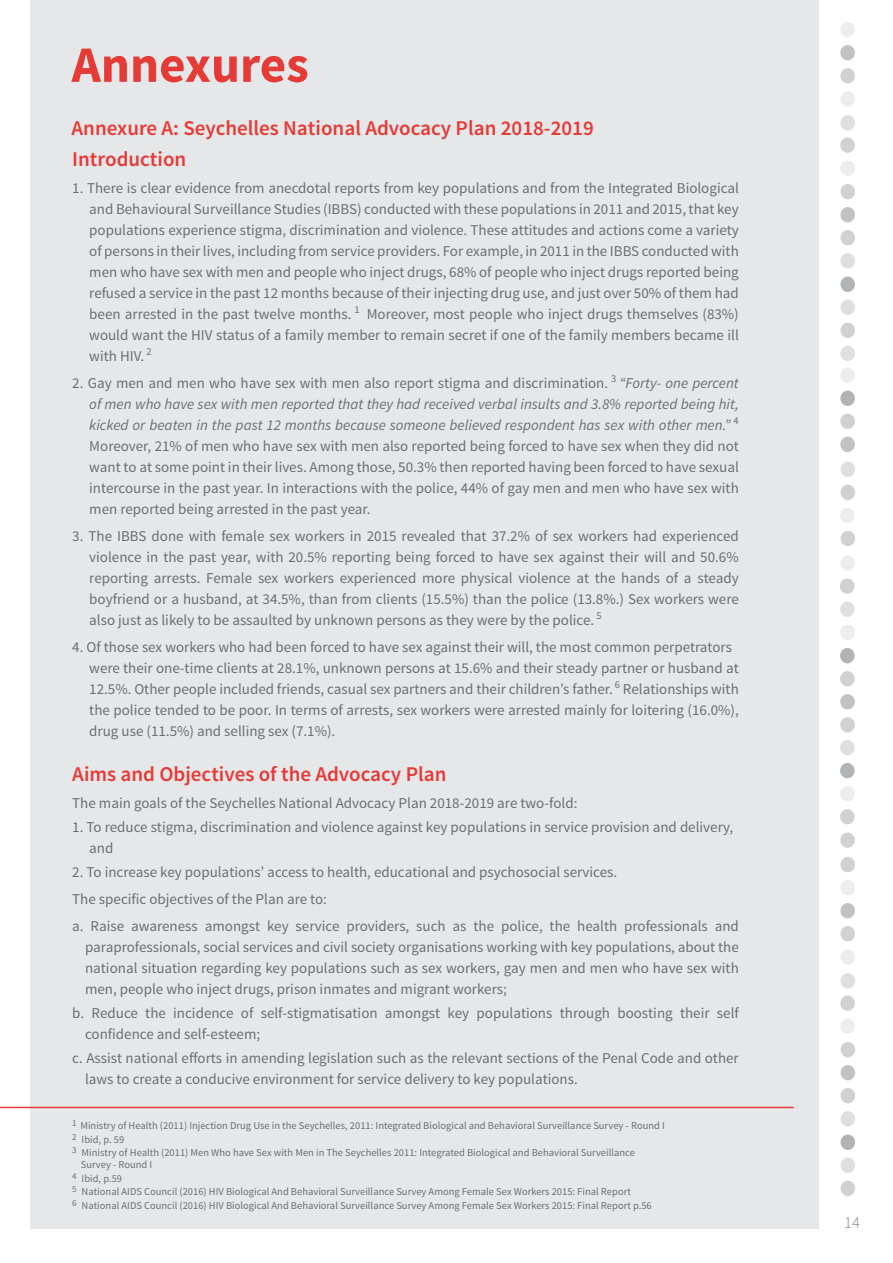
<style>
.page{position:relative;width:893px;height:1263px;background:#fff}
.page>*{position:absolute;margin:0;border:0;box-sizing:border-box;transform-origin:0 0}
.t1{font:700 51px "Source Sans Pro";color:#e63a37}
.t2{font:600 21px "Source Sans Pro";color:#e63a37}
.t3{font:300 16.5px "Source Sans Pro";color:#808285}
.t4{font:15px/21px "Source Sans Pro";color:#6d6e71}
.t5{font:10.5px/13.5px "Source Sans Pro";color:#6d6e71}
.s1{font-style:italic}
</style>
<div class="page">
<div style="left:31px;top:1px;width:788px;height:1228px;background:#e6e7e8"></div>
<div style="left:841px;top:462px;width:14px;height:15px;background:#dedfe0;border-radius:50%"></div>
<div style="left:841px;top:485px;width:14px;height:15px;background:#cfd1d2;border-radius:50%"></div>
<div style="left:840px;top:508px;width:15px;height:15px;background:#ededee;border-radius:50%"></div>
<div style="left:841px;top:531px;width:14px;height:15px;background:#cfd1d2;border-radius:50%"></div>
<div style="left:840px;top:367px;width:15px;height:16px;background:#ededee;border-radius:50%"></div>
<div style="left:840px;top:391px;width:15px;height:15px;background:#b1b4b6;border-radius:50%"></div>
<div style="left:840px;top:414px;width:15px;height:15px;background:#cfd1d2;border-radius:50%"></div>
<div style="left:840px;top:437px;width:15px;height:15px;background:#c0c2c4;border-radius:50%"></div>
<div style="left:840px;top:277px;width:15px;height:15px;background:#b1b4b6;border-radius:50%"></div>
<div style="left:840px;top:300px;width:15px;height:15px;background:#dedfe0;border-radius:50%"></div>
<div style="left:840px;top:323px;width:15px;height:15px;background:#cfd1d2;border-radius:50%"></div>
<div style="left:840px;top:346px;width:15px;height:15px;background:#dedfe0;border-radius:50%"></div>
<div style="left:840px;top:184px;width:15px;height:15px;background:#cfd1d2;border-radius:50%"></div>
<div style="left:840px;top:207px;width:15px;height:15px;background:#c0c2c4;border-radius:50%"></div>
<div style="left:840px;top:230px;width:15px;height:15px;background:#cfd1d2;border-radius:50%"></div>
<div style="left:840px;top:253px;width:15px;height:15px;background:#dedfe0;border-radius:50%"></div>
<div style="left:840px;top:91px;width:15px;height:16px;background:#ededee;border-radius:50%"></div>
<div style="left:840px;top:137px;width:15px;height:16px;background:#cfd1d2;border-radius:50%"></div>
<div style="left:840px;top:161px;width:15px;height:15px;background:#ededee;border-radius:50%"></div>
<div style="left:840px;top:22px;width:15px;height:15px;background:#ededee;border-radius:50%"></div>
<div style="left:840px;top:45px;width:15px;height:15px;background:#c0c2c4;border-radius:50%"></div>
<div style="left:840px;top:68px;width:15px;height:15px;background:#cfd1d2;border-radius:50%"></div>
<div style="left:840px;top:115px;width:15px;height:16px;background:#dedfe0;border-radius:50%"></div>
<div style="left:840px;top:832px;width:15px;height:16px;background:#cfd1d2;border-radius:50%"></div>
<div style="left:840px;top:740px;width:15px;height:15px;background:#dedfe0;border-radius:50%"></div>
<div style="left:840px;top:763px;width:15px;height:15px;background:#b1b4b6;border-radius:50%"></div>
<div style="left:840px;top:786px;width:15px;height:15px;background:#ededee;border-radius:50%"></div>
<div style="left:840px;top:809px;width:15px;height:15px;background:#cfd1d2;border-radius:50%"></div>
<div style="left:840px;top:648px;width:15px;height:15px;background:#b1b4b6;border-radius:50%"></div>
<div style="left:840px;top:671px;width:15px;height:15px;background:#cfd1d2;border-radius:50%"></div>
<div style="left:840px;top:694px;width:15px;height:15px;background:#c0c2c4;border-radius:50%"></div>
<div style="left:840px;top:717px;width:15px;height:15px;background:#cfd1d2;border-radius:50%"></div>
<div style="left:840px;top:555px;width:15px;height:16px;background:#ededee;border-radius:50%"></div>
<div style="left:840px;top:578px;width:14px;height:16px;background:#cfd1d2;border-radius:50%"></div>
<div style="left:840px;top:601px;width:15px;height:16px;background:#dedfe0;border-radius:50%"></div>
<div style="left:840px;top:624px;width:15px;height:16px;background:#ededee;border-radius:50%"></div>
<div style="left:840px;top:1134px;width:15px;height:16px;background:#b1b4b6;border-radius:50%"></div>
<div style="left:840px;top:1157px;width:15px;height:16px;background:#dedfe0;border-radius:50%"></div>
<div style="left:840px;top:1181px;width:15px;height:15px;background:#cfd1d2;border-radius:50%"></div>
<div style="left:840px;top:1042px;width:15px;height:15px;background:#cfd1d2;border-radius:50%"></div>
<div style="left:840px;top:1065px;width:15px;height:15px;background:#c0c2c4;border-radius:50%"></div>
<div style="left:840px;top:1088px;width:15px;height:15px;background:#cfd1d2;border-radius:50%"></div>
<div style="left:840px;top:1111px;width:15px;height:15px;background:#dedfe0;border-radius:50%"></div>
<div style="left:840px;top:949px;width:15px;height:16px;background:#ededee;border-radius:50%"></div>
<div style="left:840px;top:995px;width:15px;height:16px;background:#cfd1d2;border-radius:50%"></div>
<div style="left:840px;top:1018px;width:15px;height:16px;background:#ededee;border-radius:50%"></div>
<div style="left:840px;top:857px;width:15px;height:15px;background:#cfd1d2;border-radius:50%"></div>
<div style="left:840px;top:880px;width:15px;height:15px;background:#ededee;border-radius:50%"></div>
<div style="left:840px;top:903px;width:15px;height:15px;background:#c0c2c4;border-radius:50%"></div>
<div style="left:840px;top:926px;width:15px;height:15px;background:#cfd1d2;border-radius:50%"></div>
<div style="left:841px;top:973px;width:14px;height:15px;background:#dedfe0;border-radius:50%"></div>
<hr style="left:0;top:1107px;width:794px;height:1px;background:#e63c3a">
<h1 class="t1" style="left:72px;top:32px;width:239px">Annexures</h1>
<h2 class="t2" style="left:72px;top:115px;width:524px">Annexure A: Seychelles National Advocacy Plan 2018-2019</h2>
<h2 class="t2" style="left:72px;top:146px;width:116px">Introduction</h2>
<p class="t4" style="left:89px;top:178px;width:651px;text-align:justify;text-indent:-17px">1. There is clear evidence from anecdotal reports from key populations and from the Integrated Biological and Behavioural Surveillance Studies (IBBS) conducted with these populations in 2011 and 2015, that key populations experience stigma, discrimination and violence. These attitudes and actions come a variety of persons in their lives, including from service providers. For example, in 2011 in the IBBS conducted with men who have sex with men and people who inject drugs, 68% of people who inject drugs reported being refused a service in the past 12 months because of their injecting drug use, and just over 50% of them had been arrested in the past twelve months. <sup>1</sup> Moreover, most people who inject drugs themselves (83%) would want the HIV status of a family member to remain secret if one of the family members became ill with HIV. <sup>2</sup></p>
<p class="t4" style="left:89px;top:373px;width:651px;text-align:justify;text-indent:-17px">2. Gay men and men who have sex with men also report stigma and discrimination. <sup>3</sup> <span class="s1">“Forty- one percent of men who have sex with men reported that they had received verbal insults and 3.8% reported being hit, kicked or beaten in the past 12 months because someone believed respondent has sex with other men.”</span> <sup>4<br></sup>Moreover, 21% of men who have sex with men also reported being forced to have sex when they did not want to at some point in their lives. Among those, 50.3% then reported having been forced to have sexual intercourse in the past year. In interactions with the police, 44% of gay men and men who have sex with men reported being arrested in the past year.</p>
<p class="t4" style="left:89px;top:526px;width:651px;text-align:justify;text-indent:-17px">3. The IBBS done with female sex workers in 2015 revealed that 37.2% of sex workers had experienced violence in the past year, with 20.5% reporting being forced to have sex against their will and 50.6% reporting arrests. Female sex workers experienced more physical violence at the hands of a steady boyfriend or a husband, at 34.5%, than from clients (15.5%) than the police (13.8%.) Sex workers were also just as likely to be assaulted by unknown persons as they were by the police. <sup>5</sup></p>
<p class="t4" style="left:89px;top:637px;width:651px;text-indent:-17px">4. Of those sex workers who had been forced to have sex against their will, the most common perpetrators were their one-time clients at 28.1%, unknown persons at 15.6% and their steady partner or husband at 12.5%. Other people included friends, casual sex partners and their children’s father. <sup>6</sup> Relationships with the police tended to be poor. In terms of arrests, sex workers were arrested mainly for loitering (16.0%), drug use (11.5%) and selling sex (7.1%).</p>
<h2 class="t2" style="left:72px;top:761px;width:376px">Aims and Objectives of the Advocacy Plan</h2>
<p class="t4" style="left:72px;top:793px;width:507px">The main goals of the Seychelles National Advocacy Plan 2018-2019 are two-fold:</p>
<p class="t4" style="left:89px;top:817px;width:646px;text-indent:-17px">1. To reduce stigma, discrimination and violence against key populations in service provision and delivery, and</p>
<p class="t4" style="left:72px;top:859px;width:668px;line-height:27px">2. To increase key populations’ access to health, educational and psychosocial services.<br>The specific objectives of the Plan are to:<br>a. Raise awareness amongst key service providers, such as the police, the health professionals and</p>
<p class="t4" style="left:85px;top:937px;width:655px;text-align:justify">paraprofessionals, social services and civil society organisations working with key populations, about the national situation regarding key populations such as sex workers, gay men and men who have sex with men, people who inject drugs, prison inmates and migrant workers;</p>
<p class="t4" style="left:85px;top:1003px;width:655px;text-indent:-13px">b. Reduce the incidence of self-stigmatisation amongst key populations through boosting their self confidence and self-esteem;</p>
<p class="t4" style="left:85px;top:1048px;width:655px;text-indent:-13px">c. Assist national efforts in amending legislation such as the relevant sections of the Penal Code and other laws to create a conducive environment for service delivery to key populations.</p>
<p class="t5" style="left:72px;top:1119px;width:594px"><sup>1</sup> Ministry of Health (2011) Injection Drug Use in the Seychelles, 2011: Integrated Biological and Behavioral Surveillance Survey - Round I<br><sup>2</sup> Ibid, p. 59<br><sup>3</sup> Ministry of Health (2011) Men Who have Sex with Men in The Seychelles 2011: Integrated Biological and Behavioral Surveillance</p>
<p class="t5" style="left:72px;top:1158px;width:581px;text-indent:9px">Survey - Round I<br><sup>4</sup> Ibid, p.59<br><sup>5</sup> National AIDS Council (2016) HIV Biological And Behavioral Surveillance Survey Among Female Sex Workers 2015: Final Report<br><sup>6</sup> National AIDS Council (2016) HIV Biological And Behavioral Surveillance Survey Among Female Sex Workers 2015: Final Report p.56</p>
<p class="t3" style="left:844px;top:1212px;width:17px">14</p>
</div>
